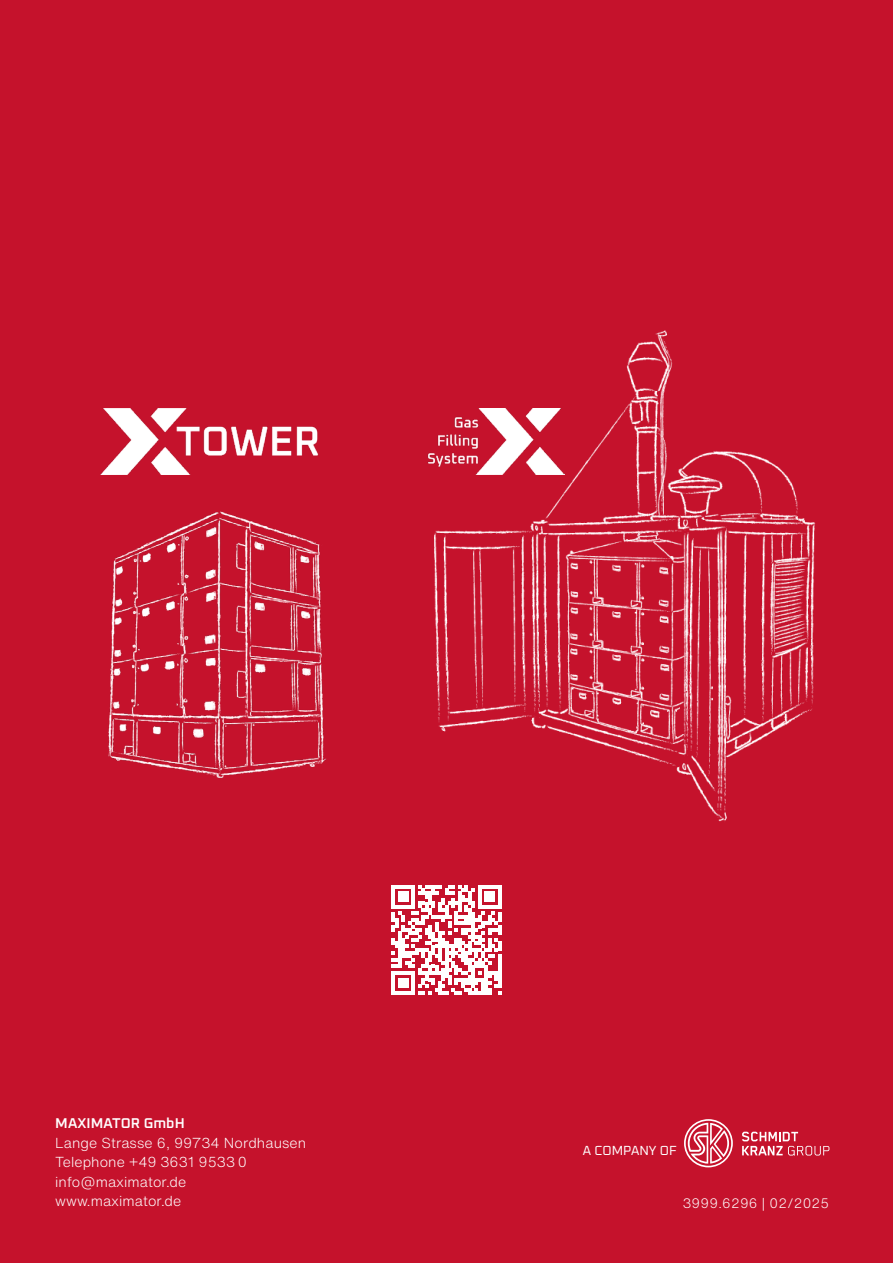
<style>
.page{position:relative;width:893px;height:1263px;background:#c5122c}
.page>*{position:absolute;margin:0;border:0;box-sizing:border-box;transform-origin:0 0}
.t1{font:300 14.25px/19.5px "Helvetica Now Text";letter-spacing:.005em;color:#fff}
.t2{font:600 14.25px "Oxanium";letter-spacing:.005em;color:#fff}
.t3{font:300 13.5px "Helvetica Now Text";letter-spacing:.02em;color:#fff}
.t4{font:13.2px "Oxanium";color:#fff}
</style>
<div class="page">
<img style="left:101px;top:408px;width:218px;height:66px">
<svg style="left:392px;top:885px;width:109px;height:109px"></svg>
<svg style="left:742px;top:1132px;width:87px;height:23px"></svg>
<svg style="left:684px;top:1119px;width:49px;height:48px"></svg>
<img style="left:108px;top:511px;width:219px;height:267px">
<img style="left:427px;top:330px;width:389px;height:492px">
<img style="left:428px;top:409px;width:137px;height:65px">
<p class="t2" style="left:55px;top:1114px;width:131px">MAXIMATOR GmbH</p>
<p class="t1" style="left:55px;top:1133px;width:252px">Lange Strasse 6, 99734 Nordhausen<br>Telephone +49 3631 9533 0 info@maximator.de www.maximator.de</p>
<p class="t4" style="left:583px;top:1142px;width:95px">A COMPANY OF</p>
<p class="t3" style="left:683px;top:1193px;width:148px">3999.6296 | 02/2025</p>
</div>
